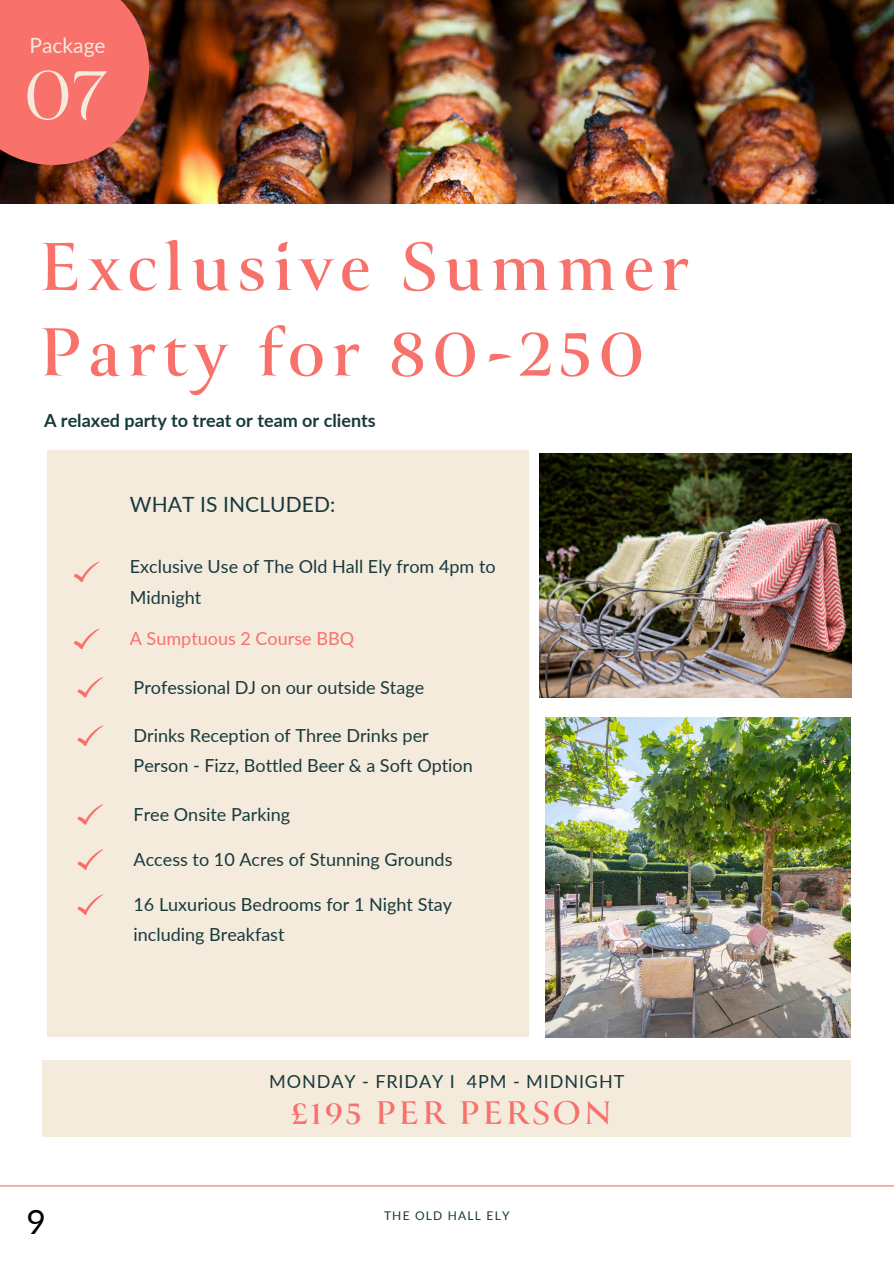
<style>
.page{position:relative;width:894px;height:1264px;background:#fff}
.page>*{position:absolute;margin:0;border:0;box-sizing:border-box;transform-origin:0 0}
.t1{font:84px "Canto Pen";color:#f4ebdd}
.t2{font:700 75px/85.5px "Canto Pen";letter-spacing:.09em;color:#f8716b}
.t3{font:700 36px "Canto Pen";letter-spacing:.08em;color:#f8716b}
.t4{font:33.45px "Lato";color:#000}
.t5{font:21px "Lato";letter-spacing:.005em;color:#18393c}
.t6{font:21px "Lato";color:#f4ebdd}
.t7{font:18px/30.3px "Lato";color:#18393c}
.t8{font:700 18px "Lato";color:#18393c}
.t9{font:18px "Lato";letter-spacing:.05em;color:#18393c}
.t10{font:18px "Lato";color:#f8716b}
.t11{font:12px "Lato";letter-spacing:.1em;color:#18393c}
</style>
<div class="page">
<div style="left:47px;top:450px;width:482px;height:587px;background:#f4ebdd"></div>
<img style="left:0;top:0;width:893px;height:203px">
<hr style="left:0;top:1185px;width:893px;height:1px;background:#f8716b">
<div style="left:0;top:0;width:149px;height:165px;background:#f8716b"></div>
<svg style="left:74px;top:561px;width:26px;height:20px"></svg>
<svg style="left:74px;top:628px;width:26px;height:20px"></svg>
<svg style="left:77px;top:677px;width:26px;height:20px"></svg>
<svg style="left:77px;top:725px;width:26px;height:20px"></svg>
<svg style="left:77px;top:804px;width:26px;height:20px"></svg>
<svg style="left:77px;top:849px;width:26px;height:20px"></svg>
<svg style="left:77px;top:894px;width:26px;height:20px"></svg>
<div style="left:43px;top:1059px;width:807px;height:77px;background:#f4ebdd"></div>
<img style="left:539px;top:453px;width:312px;height:244px">
<img style="left:545px;top:717px;width:305px;height:320px">
<p class="t6" style="left:29px;top:33px;width:78px">Package</p>
<p class="t1" style="left:23px;top:50px;width:82px">07</p>
<p class="t2" style="left:38px;top:226px;width:651px">Exclusive Summer<br>Party for 80-250</p>
<p class="t8" style="left:44px;top:409px;width:333px">A relaxed party to treat or team or clients</p>
<p class="t5" style="left:130px;top:491px;width:207px">WHAT IS INCLUDED:</p>
<p class="t7" style="left:130px;top:551px;width:367px">Exclusive Use of The Old Hall Ely from 4pm to<br>Midnight</p>
<p class="t10" style="left:130px;top:627px;width:226px">A Sumptuous 2 Course BBQ</p>
<h4 class="t7" style="left:133px;top:671px;width:292px">Professional DJ on our outside Stage</h4>
<p class="t7" style="left:133px;top:719px;width:341px">Drinks Reception of Three Drinks per<br>Person - Fizz, Bottled Beer &amp; a Soft Option</p>
<h1 class="t7" style="left:133px;top:798px;width:158px">Free Onsite Parking</h1>
<h6 class="t7" style="left:133px;top:843px;width:320px">Access to 10 Acres of Stunning Grounds</h6>
<h3 class="t7" style="left:133px;top:888px;width:320px">16 Luxurious Bedrooms for 1 Night Stay including Breakfast</h3>
<p class="t9" style="left:269px;top:1070px;width:356px">MONDAY - FRIDAY I 4PM - MIDNIGHT</p>
<p class="t4" style="left:27px;top:1201px;width:21px">9</p>
<p class="t3" style="left:290px;top:1093px;width:323px">£195 PER PERSON</p>
<p class="t11" style="left:384px;top:1208px;width:127px">THE OLD HALL ELY</p>
</div>
